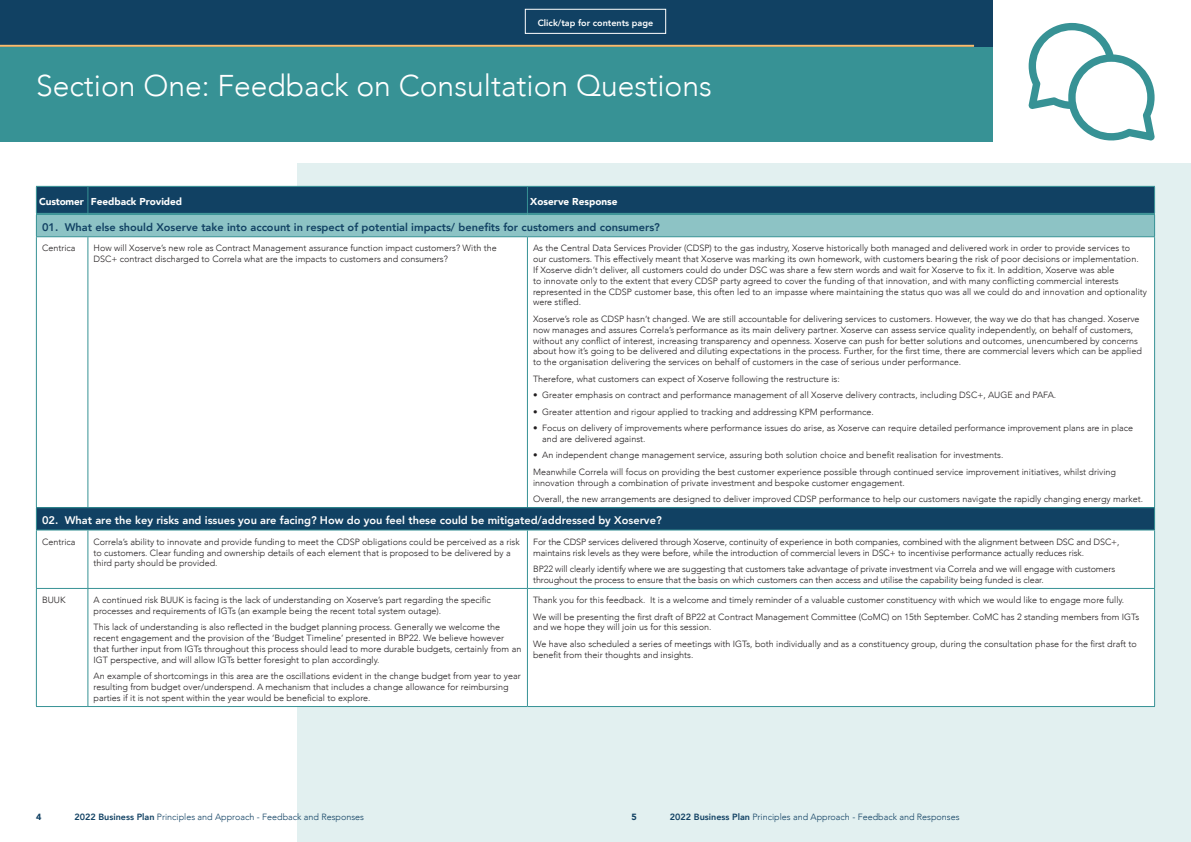
<style>
.page{position:relative;width:1191px;height:842px;background:#fff}
.page>*{position:absolute;margin:0;border:0;box-sizing:border-box;transform-origin:0 0}
.t1{font:300 30px "Avenir";color:#fff}
.t2{font:800 11px "Avenir";color:#114163}
.t3{font:800 11px "Avenir";color:#fff}
.t4{font:900 10px "Avenir";color:#fff}
.t5{font:300 9px/10.8px "Avenir";color:#231f20}
.t6{font:300 9px "Avenir";color:#114163}
.t7{font:800 9px "Avenir";color:#fff}
.t8{font:900 9px "Avenir";color:#114163}
.s1{font-weight:800}
</style>
<div class="page">
<div style="left:0;top:0;width:992px;height:142px;background:#379295"></div>
<div style="left:298px;top:163px;width:893px;height:679px;background:#e2f0f0"></div>
<div style="left:0;top:0;width:992px;height:47px;background:#114163"></div>
<hr style="left:0;top:45px;width:974px;height:2px;background:#f9bd6e">
<div style="left:37px;top:237px;width:1117px;height:469px;background:#fff"></div>
<div style="left:36px;top:508px;width:1118px;height:22px;background:#114163"></div>
<svg style="left:36px;top:186px;width:1119px;height:50px;background:#477c8f"></svg>
<hr style="left:36px;top:236px;width:52px;height:1px;background:#379295">
<hr style="left:36px;top:237px;width:1px;height:270px;background:#379295">
<hr style="left:88px;top:236px;width:439px;height:1px;background:#379295">
<hr style="left:87px;top:237px;width:1px;height:270px;background:#379295">
<hr style="left:527px;top:236px;width:628px;height:1px;background:#379295">
<hr style="left:527px;top:237px;width:1px;height:270px;background:#379295">
<hr style="left:1154px;top:237px;width:1px;height:270px;background:#379295">
<hr style="left:36px;top:507px;width:52px;height:1px;background:#379295">
<svg style="left:36px;top:508px;width:1px;height:22px"></svg>
<hr style="left:88px;top:507px;width:439px;height:1px;background:#379295">
<hr style="left:527px;top:507px;width:628px;height:1px;background:#379295">
<svg style="left:1154px;top:508px;width:1px;height:22px"></svg>
<hr style="left:36px;top:530px;width:52px;height:1px;background:#379295">
<hr style="left:36px;top:530px;width:1px;height:58px;background:#379295">
<hr style="left:88px;top:530px;width:439px;height:1px;background:#379295">
<hr style="left:87px;top:530px;width:1px;height:58px;background:#379295">
<hr style="left:527px;top:530px;width:628px;height:1px;background:#379295">
<hr style="left:527px;top:530px;width:1px;height:58px;background:#379295">
<hr style="left:1154px;top:530px;width:1px;height:58px;background:#379295">
<hr style="left:36px;top:588px;width:52px;height:1px;background:#379295">
<hr style="left:36px;top:589px;width:1px;height:117px;background:#379295">
<hr style="left:88px;top:588px;width:439px;height:1px;background:#379295">
<hr style="left:87px;top:589px;width:1px;height:117px;background:#379295">
<hr style="left:527px;top:588px;width:628px;height:1px;background:#379295">
<hr style="left:527px;top:589px;width:1px;height:117px;background:#379295">
<hr style="left:1154px;top:589px;width:1px;height:117px;background:#379295">
<hr style="left:36px;top:706px;width:52px;height:1px;background:#379295">
<hr style="left:88px;top:706px;width:439px;height:1px;background:#379295">
<hr style="left:527px;top:706px;width:628px;height:1px;background:#379295">
<svg style="left:1028px;top:23px;width:127px;height:118px"></svg>
<div style="left:525px;top:9px;width:141px;height:25px;border:1px solid #fff"></div>
<p class="t7" style="left:538px;top:16px;width:117px">Click/tap for contents page</p>
<h1 class="t1" style="left:36px;top:68px;width:677px">Section One: Feedback on Consultation Questions</h1>
<p class="t4" style="left:39px;top:193px;width:145px">Customer Feedback Provided</p>
<p class="t4" style="left:530px;top:193px;width:89px">Xoserve Response</p>
<p class="t2" style="left:42px;top:219px;width:619px">01. What else should Xoserve take into account in respect of potential impacts/ benefits for customers and consumers?</p>
<p class="t5" style="left:42px;top:243px;width:35px">Centrica</p>
<p class="t5" style="left:94px;top:243px;width:405px">How will Xoserve’s new role as Contract Management assurance function impact customers? With the<br>DSC+ contract discharged to Correla what are the impacts to customers and consumers?</p>
<p class="t5" style="left:533px;top:243px;width:615px">As the Central Data Services Provider (CDSP) to the gas industry, Xoserve historically both managed and delivered work in order to provide services to<br>our customers. This effectively meant that Xoserve was marking its own homework, with customers bearing the risk of poor decisions or implementation.<br>If Xoserve didn’t deliver, all customers could do under DSC was share a few stern words and wait for Xoserve to fix it. In addition, Xoserve was able<br>to innovate only to the extent that every CDSP party agreed to cover the funding of that innovation, and with many conflicting commercial interests represented in the CDSP customer base, this often led to an impasse where maintaining the status quo was all we could do and innovation and optionality were stifled.</p>
<p class="t5" style="left:533px;top:313px;width:610px">Xoserve’s role as CDSP hasn’t changed. We are still accountable for delivering services to customers. However, the way we do that has changed. Xoserve now manages and assures Correla’s performance as its main delivery partner. Xoserve can assess service quality independently, on behalf of customers, without any conflict of interest, increasing transparency and openness. Xoserve can push for better solutions and outcomes, unencumbered by concerns about how it’s going to be delivered and diluting expectations in the process. Further, for the first time, there are commercial levers which can be applied to the organisation delivering the services on behalf of customers in the case of serious under performance.</p>
<p class="t5" style="left:533px;top:373px;width:308px">Therefore, what customers can expect of Xoserve following the restructure is:</p>
<p class="t5" style="left:533px;top:390px;width:524px">• Greater emphasis on contract and performance management of all Xoserve delivery contracts, including DSC+, AUGE and PAFA.</p>
<p class="t5" style="left:533px;top:406px;width:342px">• Greater attention and rigour applied to tracking and addressing KPM performance.</p>
<p class="t5" style="left:542px;top:422px;width:592px;text-indent:-9px">• Focus on delivery of improvements where performance issues do arise, as Xoserve can require detailed performance improvement plans are in place and are delivered against.</p>
<p class="t5" style="left:533px;top:447px;width:584px;line-height:16.5px">• An independent change management service, assuring both solution choice and benefit realisation for investments.<br>Meanwhile Correla will focus on providing the best customer experience possible through continued service improvement initiatives, whilst driving</p>
<p class="t5" style="left:533px;top:474px;width:611px;line-height:16.5px">innovation through a combination of private investment and bespoke customer engagement.<br>Overall, the new arrangements are designed to deliver improved CDSP performance to help our customers navigate the rapidly changing energy market.</p>
<p class="t3" style="left:42px;top:512px;width:621px">02. What are the key risks and issues you are facing? How do you feel these could be mitigated/addressed by Xoserve?</p>
<p class="t5" style="left:42px;top:536px;width:35px">Centrica</p>
<p class="t5" style="left:94px;top:536px;width:428px">Correla’s ability to innovate and provide funding to meet the CDSP obligations could be perceived as a risk to customers. Clear funding and ownership details of each element that is proposed to be delivered by a third party should be provided.</p>
<p class="t5" style="left:533px;top:536px;width:588px">For the CDSP services delivered through Xoserve, continuity of experience in both companies, combined with the alignment between DSC and DSC+, maintains risk levels as they were before, while the introduction of commercial levers in DSC+ to incentivise performance actually reduces risk.</p>
<p class="t5" style="left:533px;top:563px;width:583px">BP22 will clearly identify where we are suggesting that customers take advantage of private investment via Correla and we will engage with customers throughout the process to ensure that the basis on which customers can then access and utilise the capability being funded is clear.</p>
<p class="t5" style="left:42px;top:595px;width:25px">BUUK</p>
<p class="t5" style="left:94px;top:595px;width:399px">A continued risk BUUK is facing is the lack of understanding on Xoserve’s part regarding the specific processes and requirements of IGTs (an example being the recent total system outage).</p>
<p class="t5" style="left:94px;top:622px;width:429px">This lack of understanding is also reflected in the budget planning process. Generally we welcome the recent engagement and the provision of the ‘Budget Timeline’ presented in BP22. We believe however that further input from IGTs throughout this process should lead to more durable budgets, certainly from an IGT perspective, and will allow IGTs better foresight to plan accordingly.</p>
<p class="t5" style="left:94px;top:671px;width:429px">An example of shortcomings in this area are the oscillations evident in the change budget from year to year resulting from budget over/underspend. A mechanism that includes a change allowance for reimbursing parties if it is not spent within the year would be beneficial to explore.</p>
<p class="t5" style="left:533px;top:592px;width:607px;line-height:16.5px">Thank you for this feedback. It is a welcome and timely reminder of a valuable customer constituency with which we would like to engage more fully.<br>We will be presenting the first draft of BP22 at Contract Management Committee (CoMC) on 15th September. CoMC has 2 standing members from IGTs</p>
<p class="t5" style="left:533px;top:619px;width:605px;line-height:16.5px">and we hope they will join us for this session.<br>We have also scheduled a series of meetings with IGTs, both individually and as a constituency group, during the consultation phase for the first draft to</p>
<p class="t5" style="left:533px;top:649px;width:162px">benefit from their thoughts and insights.</p>
<p class="t8" style="left:36px;top:809px;width:7px">4</p>
<p class="t6" style="left:74px;top:812px;width:291px"><span class="s1">2022 Business Plan</span> Principles and Approach - Feedback and Responses</p>
<p class="t8" style="left:631px;top:809px;width:7px">5</p>
<p class="t6" style="left:670px;top:812px;width:291px"><span class="s1">2022 Business Plan</span> Principles and Approach - Feedback and Responses</p>
</div>
